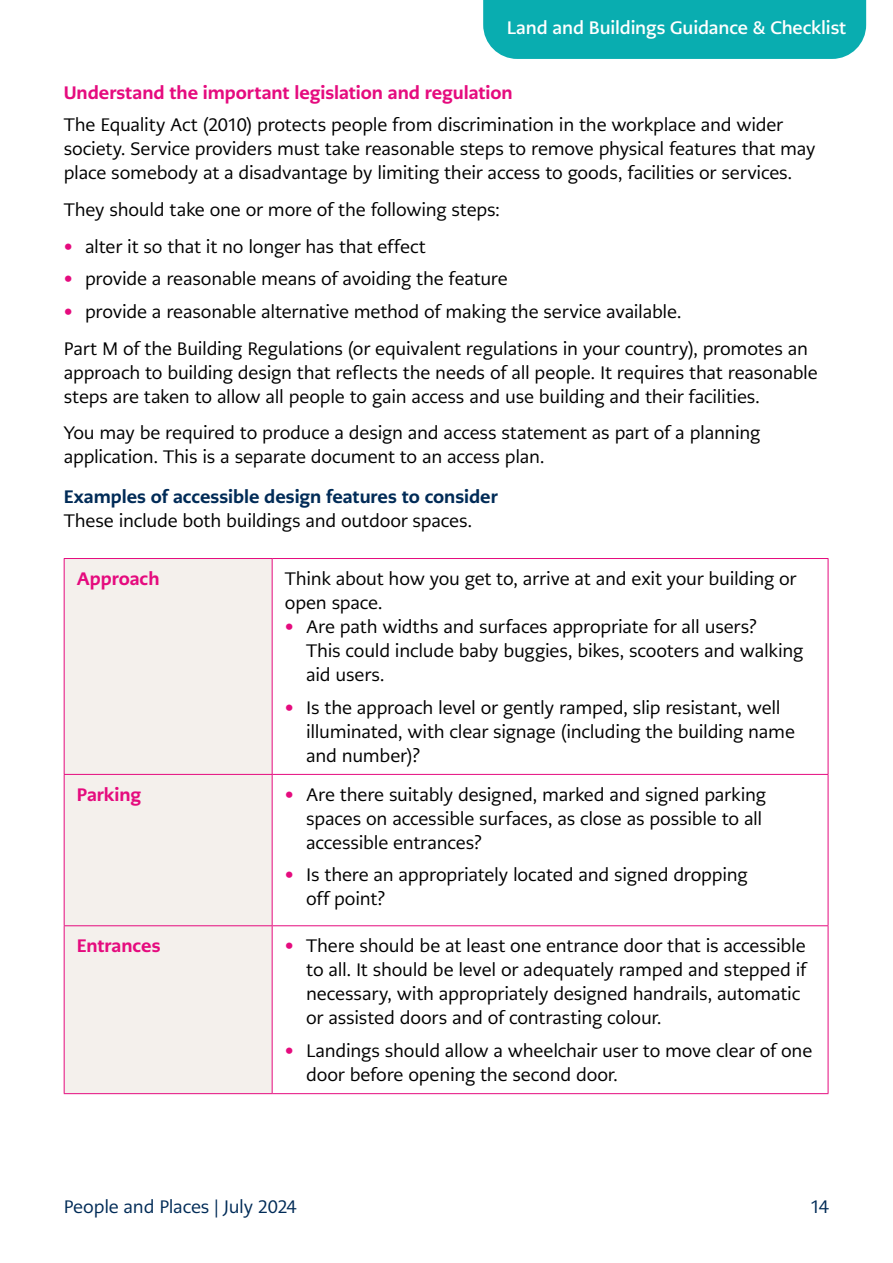
<style>
.page{position:relative;width:893px;height:1263px;background:#fff}
.page>*{position:absolute;margin:0;border:0;box-sizing:border-box;transform-origin:0 0}
.t1{font:18px/24px "PMN Caecilia Sans Text";letter-spacing:-.01em;color:#000}
.t2{font:800 18px "PMN Caecilia Sans Text";letter-spacing:-.005em;color:#e50b7e}
.t3{font:800 18px "PMN Caecilia Sans Text";letter-spacing:-.005em;color:#002b57}
.t4{font:700 18px "PMN Caecilia Sans Text";letter-spacing:-.01em;color:#fff}
.t5{font:18px "PMN Caecilia Sans Text";letter-spacing:-.015em;color:#002b57}
.s1{color:#e50b7e}
</style>
<div class="page">
<div style="left:483px;top:0;width:383px;height:59px;background:#09adb0"></div>
<div style="left:65px;top:559px;width:207px;height:534px;background:#f4f0ec"></div>
<hr style="left:64px;top:558px;width:208px;height:1px;background:#e50b7e">
<hr style="left:64px;top:559px;width:1px;height:215px;background:#e50b7e">
<hr style="left:272px;top:558px;width:556px;height:1px;background:#e50b7e">
<hr style="left:272px;top:559px;width:1px;height:215px;background:#e50b7e">
<hr style="left:828px;top:559px;width:1px;height:215px;background:#e50b7e">
<hr style="left:64px;top:774px;width:208px;height:1px;background:#e50b7e">
<hr style="left:64px;top:775px;width:1px;height:150px;background:#e50b7e">
<hr style="left:272px;top:774px;width:556px;height:1px;background:#e50b7e">
<hr style="left:272px;top:775px;width:1px;height:150px;background:#e50b7e">
<hr style="left:828px;top:775px;width:1px;height:150px;background:#e50b7e">
<hr style="left:64px;top:925px;width:208px;height:1px;background:#e50b7e">
<hr style="left:64px;top:926px;width:1px;height:167px;background:#e50b7e">
<hr style="left:272px;top:925px;width:556px;height:1px;background:#e50b7e">
<hr style="left:272px;top:926px;width:1px;height:167px;background:#e50b7e">
<hr style="left:828px;top:926px;width:1px;height:167px;background:#e50b7e">
<hr style="left:64px;top:1093px;width:208px;height:1px;background:#e50b7e">
<hr style="left:272px;top:1093px;width:556px;height:1px;background:#e50b7e">
<p class="t4" style="left:507px;top:16px;width:341px">Land and Buildings Guidance &amp; Checklist</p>
<p class="t2" style="left:64px;top:81px;width:450px">Understand the important legislation and regulation</p>
<p class="t1" style="left:64px;top:113px;width:753px">The Equality Act (2010) protects people from discrimination in the workplace and wider society. Service providers must take reasonable steps to remove physical features that may place somebody at a disadvantage by limiting their access to goods, facilities or services.</p>
<p class="t1" style="left:64px;top:198px;width:438px">They should take one or more of the following steps:</p>
<p class="t1" style="left:64px;top:234px;width:364px"><span class="s1">•</span> alter it so that it no longer has that effect</p>
<p class="t1" style="left:64px;top:267px;width:446px"><span class="s1">•</span> provide a reasonable means of avoiding the feature</p>
<p class="t1" style="left:64px;top:293px;width:746px;line-height:36.8px"><span class="s1">•</span> provide a reasonable alternative method of making the service available.<br>Part M of the Building Regulations (or equivalent regulations in your country), promotes an</p>
<p class="t1" style="left:64px;top:360px;width:755px">approach to building design that reflects the needs of all people. It requires that reasonable steps are taken to allow all people to gain access and use building and their facilities.</p>
<p class="t1" style="left:64px;top:421px;width:698px">You may be required to produce a design and access statement as part of a planning application. This is a separate document to an access plan.</p>
<p class="t3" style="left:64px;top:485px;width:435px">Examples of accessible design features to consider</p>
<p class="t1" style="left:64px;top:509px;width:410px">These include both buildings and outdoor spaces.</p>
<p class="t2" style="left:77px;top:567px;width:84px">Approach</p>
<p class="t1" style="left:285px;top:567px;width:513px">Think about how you get to, arrive at and exit your building or open space.</p>
<p class="t1" style="left:306px;top:615px;width:499px;text-indent:-21px"><span class="s1">•</span> Are path widths and surfaces appropriate for all users?<br>This could include baby buggies, bikes, scooters and walking aid users.</p>
<p class="t1" style="left:306px;top:695px;width:490px;text-indent:-21px"><span class="s1">•</span> Is the approach level or gently ramped, slip resistant, well illuminated, with clear signage (including the building name and number)?</p>
<p class="t2" style="left:77px;top:782px;width:66px">Parking</p>
<p class="t1" style="left:306px;top:782px;width:461px;text-indent:-21px"><span class="s1">•</span> Are there suitably designed, marked and signed parking spaces on accessible surfaces, as close as possible to all accessible entrances?</p>
<p class="t1" style="left:306px;top:863px;width:443px;text-indent:-21px"><span class="s1">•</span> Is there an appropriately located and signed dropping off point?</p>
<p class="t2" style="left:77px;top:934px;width:85px">Entrances</p>
<p class="t1" style="left:306px;top:934px;width:502px;text-indent:-21px"><span class="s1">•</span> There should be at least one entrance door that is accessible to all. It should be level or adequately ramped and stepped if necessary, with appropriately designed handrails, automatic or assisted doors and of contrasting colour.</p>
<p class="t1" style="left:306px;top:1038px;width:508px;text-indent:-21px"><span class="s1">•</span> Landings should allow a wheelchair user to move clear of one door before opening the second door.</p>
<p class="t5" style="left:64px;top:1195px;width:234px">People and Places | July 2024</p>
<p class="t5" style="left:810px;top:1195px;width:21px">14</p>
</div>
